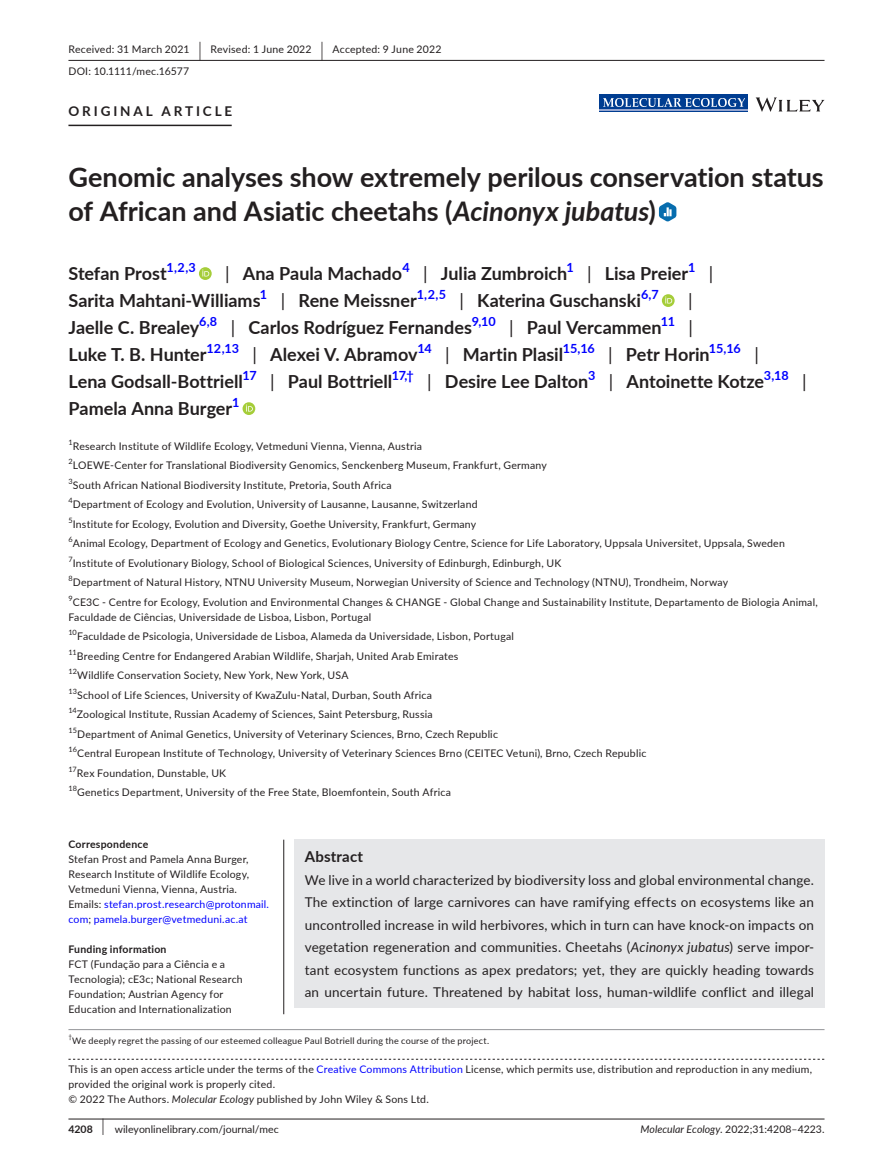
<style>
.page{position:relative;width:893px;height:1174px;background:#fff}
.page>*{position:absolute;margin:0;border:0;box-sizing:border-box;transform-origin:0 0}
.t1{font:700 27px/34.5px "Lato";color:#231f20}
.t2{font:700 18px "Lato";color:#231f20}
.t3{font:18px "Lato";color:#231f20}
.t4{font:700 15px "Lato";letter-spacing:.015em;color:#231f20}
.t5{font:13.5px/22.5px "Lato";letter-spacing:.01em;color:#231f20;text-align:justify}
.t6{font:700 13.5px "Lato";letter-spacing:.215em;color:#231f20}
.t7{font:700 12.6px "Lato";letter-spacing:-.015em;color:#00f}
.t8{font:10.5px/19.5px "Lato";letter-spacing:.02em;color:#231f20}
.t9{font:10.5px "Lato";color:#231f20}
.t10{font:700 10.5px "Lato";letter-spacing:.02em;color:#231f20}
.t11{font:9px "Lato";letter-spacing:.025em;color:#231f20}
.t12{font:6.3px "Lato";color:#231f20}
.s1{font-size:19.65px}
.s2{font-style:italic}
.s3{font-weight:400}
.s4{color:#00f}
.s5{font-weight:700}
.s6{font-size:17.4px}
</style>
<div class="page">
<hr style="left:68px;top:1118px;width:756px;height:1px;background:#231f20">
<svg style="left:756px;top:97px;width:68px;height:15px"></svg>
<div style="left:599px;top:95px;width:149px;height:17px;background:#003d91"></div>
<img style="left:603px;top:98px;width:141px;height:9px">
<hr style="left:599px;top:109px;width:149px;height:2px;background:#96a6d0">
<hr style="left:68px;top:60px;width:756px;height:1px;background:#231f20">
<hr style="left:68px;top:125px;width:164px;height:1px;background:#231f20">
<svg style="left:659px;top:202px;width:17px;height:19px"></svg>
<svg style="left:199px;top:267px;width:13px;height:13px"></svg>
<svg style="left:202px;top:269px;width:7px;height:7px"></svg>
<svg style="left:662px;top:294px;width:13px;height:13px"></svg>
<svg style="left:665px;top:296px;width:7px;height:7px"></svg>
<svg style="left:243px;top:402px;width:12px;height:13px"></svg>
<svg style="left:246px;top:404px;width:7px;height:7px"></svg>
<svg style="left:68px;top:1058px;width:756px;height:1px"></svg>
<hr style="left:68px;top:1029px;width:756px;height:1px;background:#939598">
<div style="left:294px;top:839px;width:530px;height:168px;background:#e6e7e9"></div>
<hr style="left:283px;top:839px;width:1px;height:175px;background:#231f20">
<p class="t8" style="left:68px;top:38px;width:375px;line-height:21.8px">Received: 31 March 2021 <span class="s1">|</span> Revised: 1 June 2022 <span class="s1">|</span> Accepted: 9 June 2022<br>DOI: 10.1111/mec.16577</p>
<p class="t6" style="left:68px;top:101px;width:165px">ORIGINAL ARTICLE</p>
<h1 class="t1" style="left:68px;top:159px;width:757px">Genomic analyses show extremely perilous conservation status of African and Asiatic cheetahs (<span class="s2">Acinonyx jubatus</span>)</h1>
<h2 class="t2" style="left:68px;top:260px;width:100px">Stefan Prost</h2>
<p class="t7" style="left:167px;top:258px;width:31px">1,2,3</p>
<h2 class="t2" style="left:225px;top:260px;width:178px"><span class="s3">|</span> Ana Paula Machado</h2>
<p class="t7" style="left:402px;top:258px;width:9px">4</p>
<h2 class="t2" style="left:423px;top:260px;width:146px"><span class="s3">|</span> Julia Zumbroich</h2>
<p class="t7" style="left:566px;top:258px;width:9px">1</p>
<h2 class="t2" style="left:587px;top:260px;width:103px"><span class="s3">|</span> Lisa Preier</h2>
<p class="t7" style="left:688px;top:258px;width:9px">1</p>
<h2 class="t3" style="left:709px;top:260px;width:6px">|</h2>
<h2 class="t2" style="left:68px;top:287px;width:194px">Sarita Mahtani-Williams</h2>
<p class="t7" style="left:260px;top:285px;width:9px">1</p>
<h2 class="t2" style="left:281px;top:287px;width:138px"><span class="s3">|</span> Rene Meissner</h2>
<p class="t7" style="left:417px;top:285px;width:31px">1,2,5</p>
<h2 class="t2" style="left:460px;top:287px;width:183px"><span class="s3">|</span> Katerina Guschanski</h2>
<p class="t7" style="left:641px;top:285px;width:19px">6,7</p>
<h2 class="t3" style="left:688px;top:287px;width:6px">|</h2>
<h2 class="t2" style="left:68px;top:314px;width:132px">Jaelle C. Brealey</h2>
<p class="t7" style="left:199px;top:312px;width:20px">6,8</p>
<h2 class="t2" style="left:231px;top:314px;width:243px"><span class="s3">|</span> Carlos Rodríguez Fernandes</h2>
<p class="t7" style="left:472px;top:312px;width:25px">9,10</p>
<h2 class="t2" style="left:509px;top:314px;width:154px"><span class="s3">|</span> Paul Vercammen</h2>
<p class="t7" style="left:661px;top:312px;width:16px">11</p>
<h2 class="t3" style="left:688px;top:314px;width:6px">|</h2>
<h2 class="t2" style="left:68px;top:341px;width:140px">Luke T. B. Hunter</h2>
<p class="t7" style="left:207px;top:339px;width:34px">12,13</p>
<h2 class="t2" style="left:252px;top:341px;width:167px"><span class="s3">|</span> Alexei V. Abramov</h2>
<p class="t7" style="left:417px;top:339px;width:16px">14</p>
<h2 class="t2" style="left:445px;top:341px;width:120px"><span class="s3">|</span> Martin Plasil</h2>
<p class="t7" style="left:563px;top:339px;width:34px">15,16</p>
<h2 class="t2" style="left:608px;top:341px;width:103px"><span class="s3">|</span> Petr Horin</h2>
<p class="t7" style="left:709px;top:339px;width:34px">15,16</p>
<h2 class="t3" style="left:754px;top:341px;width:6px">|</h2>
<h2 class="t2" style="left:68px;top:368px;width:176px">Lena Godsall-Bottriell</h2>
<p class="t7" style="left:242px;top:366px;width:16px">17</p>
<h2 class="t2" style="left:270px;top:368px;width:124px"><span class="s3">|</span> Paul Bottriell</h2>
<p class="t7" style="left:392px;top:366px;width:23px">17,†</p>
<h2 class="t2" style="left:427px;top:368px;width:162px"><span class="s3">|</span> Desire Lee Dalton</h2>
<p class="t7" style="left:588px;top:366px;width:9px">3</p>
<h2 class="t2" style="left:609px;top:368px;width:157px"><span class="s3">|</span> Antoinette Kotze</h2>
<p class="t7" style="left:764px;top:366px;width:26px">3,18</p>
<h2 class="t3" style="left:802px;top:368px;width:6px">|</h2>
<h2 class="t2" style="left:68px;top:395px;width:173px">Pamela Anna Burger<sup>1</sup></h2>
<p class="t8" style="left:68px;top:435px;width:751px"><sup>1</sup>Research Institute of Wildlife Ecology, Vetmeduni Vienna, Vienna, Austria<br><sup>2</sup>LOEWE-Center for Translational Biodiversity Genomics, Senckenberg Museum, Frankfurt, Germany<br><sup>3</sup>South African National Biodiversity Institute, Pretoria, South Africa<br><sup>4</sup>Department of Ecology and Evolution, University of Lausanne, Lausanne, Switzerland<br><sup>5</sup>Institute for Ecology, Evolution and Diversity, Goethe University, Frankfurt, Germany<br><sup>6</sup>Animal Ecology, Department of Ecology and Genetics, Evolutionary Biology Centre, Science for Life Laboratory, Uppsala Universitet, Uppsala, Sweden <sup>7</sup>Institute of Evolutionary Biology, School of Biological Sciences, University of Edinburgh, Edinburgh, UK<br><sup>8</sup>Department of Natural History, NTNU University Museum, Norwegian University of Science and Technology (NTNU), Trondheim, Norway<br><sup>9</sup>CE3C - Centre for Ecology, Evolution and Environmental Changes &amp; CHANGE - Global Change and Sustainability Institute, Departamento de Biologia Animal,</p>
<p class="t8" style="left:68px;top:606px;width:579px">Faculdade de Ciências, Universidade de Lisboa, Lisbon, Portugal<br><sup>10</sup>Faculdade de Psicologia, Universidade de Lisboa, Alameda da Universidade, Lisbon, Portugal<br><sup>11</sup>Breeding Centre for Endangered Arabian Wildlife, Sharjah, United Arab Emirates<br><sup>12</sup>Wildlife Conservation Society, New York, New York, USA<br><sup>13</sup>School of Life Sciences, University of KwaZulu-Natal, Durban, South Africa<br><sup>14</sup>Zoological Institute, Russian Academy of Sciences, Saint Petersburg, Russia<br><sup>15</sup>Department of Animal Genetics, University of Veterinary Sciences, Brno, Czech Republic<br><sup>16</sup>Central European Institute of Technology, University of Veterinary Sciences Brno (CEITEC Vetuni), Brno, Czech Republic <sup>17</sup>Rex Foundation, Dunstable, UK<br><sup>18</sup>Genetics Department, University of the Free State, Bloemfontein, South Africa</p>
<p class="t10" style="left:68px;top:836px;width:81px">Correspondence</p>
<p class="t8" style="left:68px;top:851px;width:202px;line-height:15px">Stefan Prost and Pamela Anna Burger, Research Institute of Wildlife Ecology, Vetmeduni Vienna, Vienna, Austria.<br>Emails: <span class="s4">stefan.prost.research@protonmail. com</span>; <span class="s4">pamela.burger@vetmeduni.ac.at</span></p>
<p class="t10" style="left:68px;top:941px;width:100px">Funding information</p>
<p class="t8" style="left:68px;top:956px;width:176px;line-height:15px">FCT (Fundação para a Ciência e a Tecnologia); cE3c; National Research Foundation; Austrian Agency for Education and Internationalization</p>
<h3 class="t4" style="left:305px;top:845px;width:60px">Abstract</h3>
<p class="t5" style="left:305px;top:868px;width:511px">We live in a world characterized by biodiversity loss and global environmental change.<br>The extinction of large carnivores can have ramifying effects on ecosystems like an uncontrolled increase in wild herbivores, which in turn can have knock-on impacts on vegetation regeneration and communities. Cheetahs (<span class="s2">Acinonyx jubatus</span>) serve impor&shy;tant ecosystem functions as apex predators; yet, they are quickly heading towards an uncertain future. Threatened by habitat loss, human-wildlife conflict and illegal</p>
<p class="t12" style="left:68px;top:1032px;width:5px">†</p>
<p class="t11" style="left:72px;top:1033px;width:419px">We deeply regret the passing of our esteemed colleague Paul Botriell during the course of the project.</p>
<p class="t8" style="left:68px;top:1061px;width:745px;line-height:15px">This is an open access article under the terms of the <span class="s4">Creative Commons Attribution</span> License, which permits use, distribution and reproduction in any medium, provided the original work is properly cited.<br>© 2022 The Authors. <span class="s2">Molecular Ecology</span> published by John Wiley &amp; Sons Ltd.</p>
<p class="t9" style="left:68px;top:1121px;width:212px"><span class="s5">4208</span> <span class="s6">|</span> wileyonlinelibrary.com/journal/mec</p>
<p class="t9" style="left:641px;top:1121px;width:185px"><span class="s2">Molecular Ecology.</span> 2022;31:4208–4223.</p>
</div>
